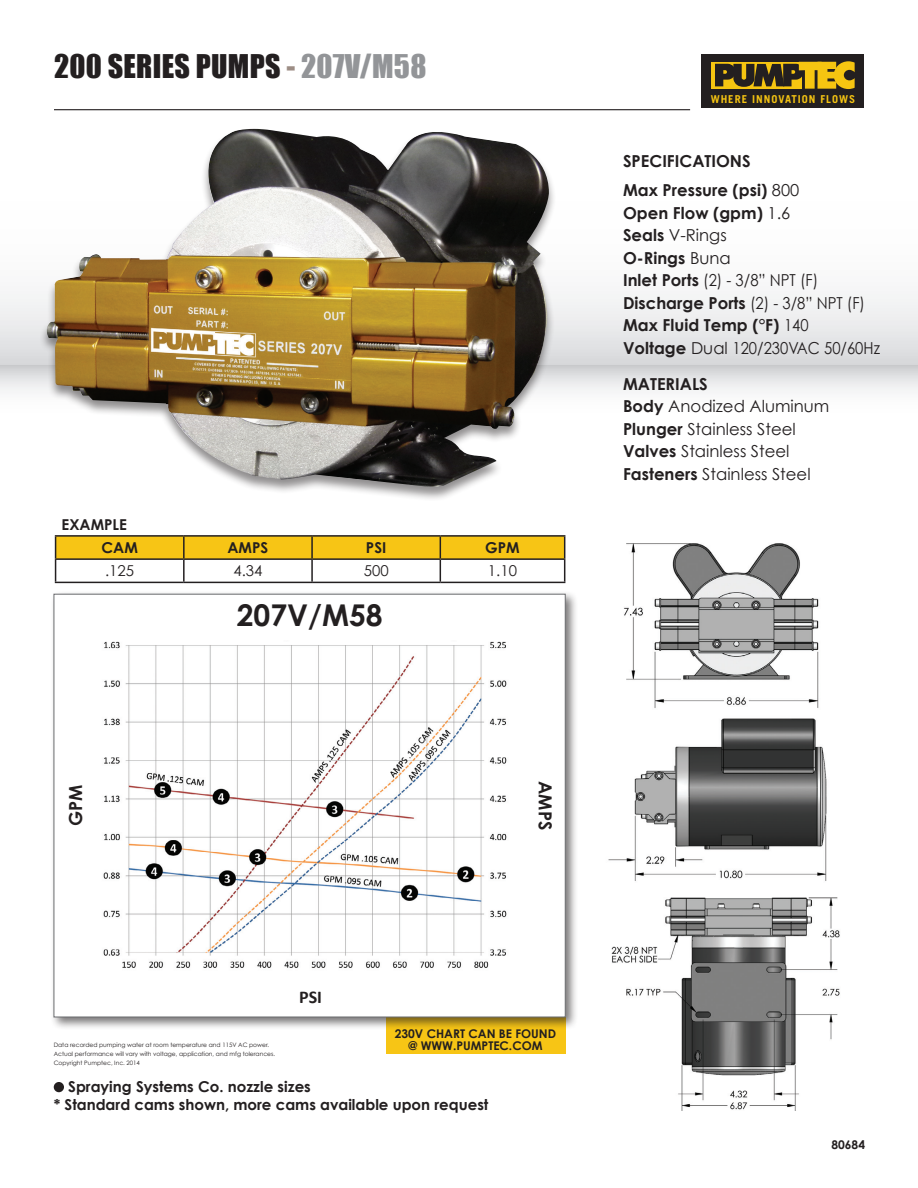
<style>
.page{position:relative;width:918px;height:1188px;background:#fff}
.page>*{position:absolute;margin:0;border:0;box-sizing:border-box;transform-origin:0 0}
.t1{font:30px "Impact";letter-spacing:.01em;color:#231f20}
.t2{font:700 30px "Century Gothic";color:#231f20}
.t3{font:700 18px "Century Gothic";color:#231f20}
.t4{font:700 18px "Calibri";color:#231f20}
.t5{font:700 16.5px/22.5px "Century Gothic";color:#231f20}
.t6{font:16.5px/22.5px "Century Gothic";color:#231f20}
.t7{font:700 15px/23.2px "Century Gothic";color:#231f20;text-align:right}
.t8{font:15px "Century Gothic";color:#231f20}
.t9{font:700 12px/12px "Century Gothic";color:#231f20;text-align:center}
.t10{font:700 10.8px "Trade Gothic";letter-spacing:.09em;color:#f5c412}
.t11{font:6px/9px "Century Gothic";color:#231f20}
.s1{color:#9d8d85}
.s2{color:#939598}
.s3{font-weight:400}
.s4{font-weight:700}
</style>
<div class="page">
<div style="left:702px;top:54px;width:162px;height:56px;background:#231f20"></div>
<div style="left:712px;top:62px;width:90px;height:27px;background:#f6c511"></div>
<svg style="left:715px;top:61px;width:140px;height:28px"></svg>
<div style="left:386px;top:1017px;width:179px;height:37px;background:#f7c515"></div>
<svg style="left:55px;top:537px;width:510px;height:45px"></svg>
<hr style="left:55px;top:582px;width:129px;height:1px;background:#231f20">
<hr style="left:184px;top:582px;width:128px;height:1px;background:#231f20">
<hr style="left:312px;top:582px;width:128px;height:1px;background:#231f20">
<hr style="left:440px;top:582px;width:125px;height:1px;background:#231f20">
<hr style="left:55px;top:535px;width:129px;height:2px;background:#231f20">
<hr style="left:184px;top:535px;width:128px;height:2px;background:#231f20">
<hr style="left:312px;top:535px;width:128px;height:2px;background:#231f20">
<hr style="left:440px;top:535px;width:125px;height:2px;background:#231f20">
<svg style="left:0;top:364px;width:918px;height:27px"></svg>
<div style="left:0;top:109px;width:918px;height:255px;background:linear-gradient(to bottom,#fff,#e8e8ea)"></div>
<div style="left:50px;top:591px;width:528px;height:439px;background:#231f20;opacity:.6"></div>
<div style="left:54px;top:594px;width:511px;height:423px;background:#fff"></div>
<div style="left:54px;top:1082px;width:10px;height:10px;background:#231f20;border-radius:50%"></div>
<img style="left:608px;top:543px;width:232px;height:567px">
<div style="left:39px;top:128px;width:518px;height:373px;background:#231f20;opacity:.5"></div>
<img style="left:43px;top:128px;width:506px;height:359px">
<img style="left:103px;top:641px;width:404px;height:327px">
<hr style="left:54px;top:109px;width:636px;height:1px;background:#231f20">
<h1 class="t1" style="left:54px;top:43px;width:374px">200 SERIES PUMPS <span class="s1">-</span> <span class="s2">207V/M58</span></h1>
<p class="t7" style="left:62px;top:512px;width:30px">EXAMP</p>
<p class="t7" style="left:102px;top:512px;width:25px">LE<br>CAM</p>
<p class="t7" style="left:228px;top:536px;width:12px">AMP</p>
<p class="t7" style="left:261px;top:536px;width:9px">S</p>
<p class="t7" style="left:366px;top:536px;width:22px">PSI</p>
<p class="t7" style="left:485px;top:536px;width:24px">GPM</p>
<p class="t8" style="left:105px;top:562px;width:31px">.125</p>
<p class="t8" style="left:233px;top:562px;width:31px">4.34</p>
<p class="t8" style="left:364px;top:562px;width:26px">500</p>
<p class="t8" style="left:488px;top:562px;width:31px">1.10</p>
<h1 class="t2" style="left:237px;top:596px;width:147px">207V/M58</h1>
<p class="t3" style="left:64px;top:826px;width:41px;rotate:-90deg">GPM</p>
<p class="t3" style="left:557px;top:781px;width:50px;rotate:90deg">AMPS</p>
<p class="t4" style="left:299px;top:986px;width:24px">PSI</p>
<p class="t9" style="left:395px;top:1027px;width:163px">230V Chart can be found @ www.pumptec.com</p>
<p class="t11" style="left:54px;top:1040px;width:223px">Data recorded pumping water at room temperature and 115V AC power.<br>Actual performance will vary with voltage, application, and mfg tolerances.<br>Copyright Pumptec, Inc. 2014</p>
<p class="t7" style="left:54px;top:1077px;width:436px;line-height:18px;text-align:left;text-indent:14px">Spraying Systems Co. nozzle sizes<br>* Standard cams shown, more cams available upon request</p>
<p class="t10" style="left:711px;top:93px;width:146px">WHERE INNOVATION FLOWS</p>
<p class="t5" style="left:623px;top:146px;width:178px;line-height:29.2px">SPECIFICATIONS<br>Max Pressure (psi) <span class="s3">800</span></p>
<p class="t5" style="left:623px;top:201px;width:258px">Open Flow (gpm) <span class="s3">1.6<br></span>Seals <span class="s3">V-Rings<br></span>O-Rings <span class="s3">Buna<br></span>Inlet Ports <span class="s3">(2) - 3/8” NPT (F)<br></span>Discharge Ports <span class="s3">(2) - 3/8” NPT (F)<br></span>Max Fluid Temp (°F) <span class="s3">140<br></span>Voltage <span class="s3">Dual 120/230VAC 50/60Hz</span></p>
<p class="t6" style="left:623px;top:372px;width:208px"><span class="s4">Materials<br>Body</span> Anodized Aluminum<br><span class="s4">Plunger</span> Stainless Steel<br><span class="s4">Valves</span> Stainless Steel<br><span class="s4">Fasteners</span> Stainless Steel</p>
<p class="t9" style="left:831px;top:1139px;width:35px">80684</p>
</div>
